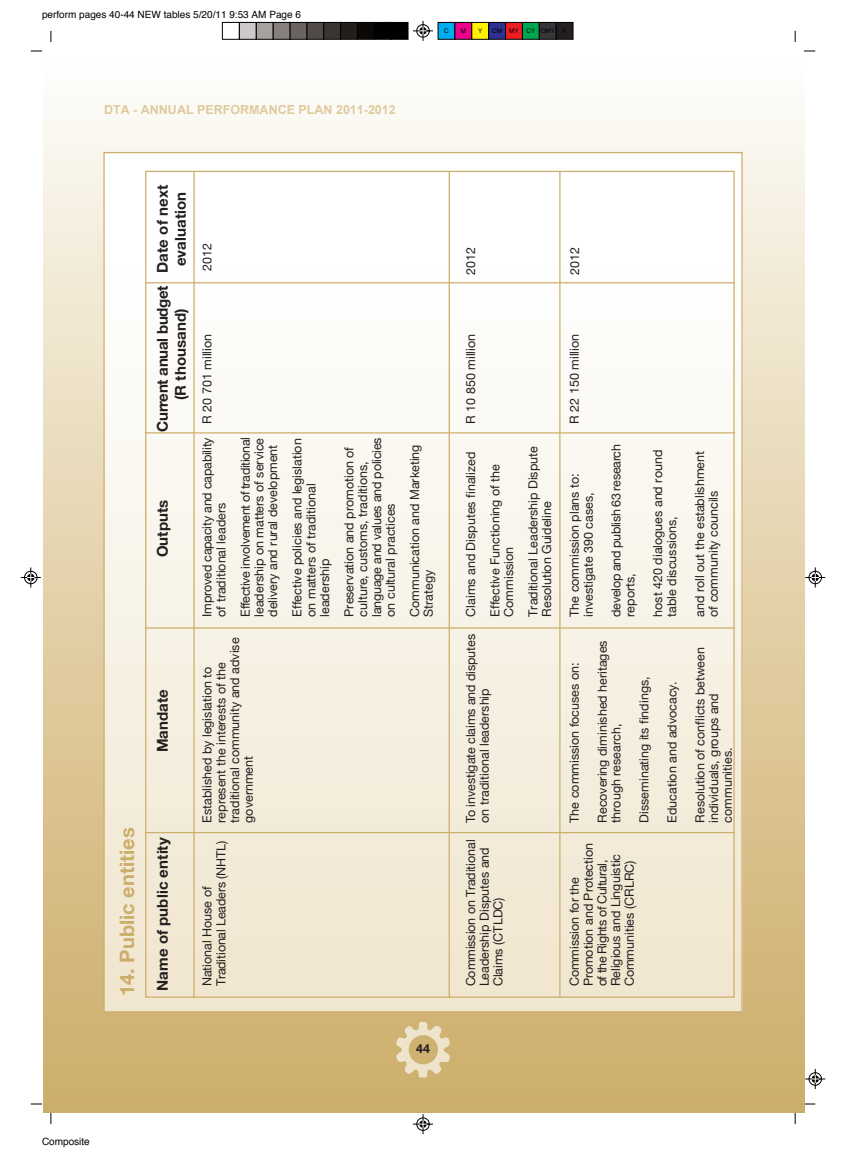
<style>
.page{position:relative;width:846px;height:1155px;background:#fff}
.page>*{position:absolute;margin:0;border:0;box-sizing:border-box;transform-origin:0 0}
.t1{font:700 20px "Helvetica Neue";color:#ccae6b}
.t2{font:700 15px "Helvetica Neue";letter-spacing:.005em;color:#231f20}
.t3{font:700 15px/18px "Helvetica Neue";letter-spacing:-.02em;color:#231f20}
.t4{font:12.5px/13.8px "Helvetica Neue";color:#231f20}
.t5{font:12.5px/13.8px "Helvetica Neue";letter-spacing:-.025em;color:#231f20}
.t6{font:700 12.5px "Arial";color:#e0ca9e}
.t7{font:700 12.5px "Helvetica Neue";color:#231f20}
.t8{font:10px "Helvetica";color:#000}
.t9{font:6.25px "Helvetica";color:#000}
</style>
<div class="page">
<svg style="left:413px;top:21px;width:20px;height:20px"></svg>
<svg style="left:413px;top:1114px;width:20px;height:19px"></svg>
<svg style="left:21px;top:567px;width:20px;height:20px"></svg>
<svg style="left:805px;top:567px;width:20px;height:20px"></svg>
<svg style="left:805px;top:1069px;width:20px;height:19px"></svg>
<div style="left:391px;top:22px;width:17px;height:17px;background:#000"></div>
<div style="left:374px;top:22px;width:17px;height:17px;background:#000"></div>
<div style="left:357px;top:22px;width:17px;height:17px;background:#0c0806"></div>
<div style="left:357px;top:22px;width:17px;height:17px;border:1px solid #000"></div>
<div style="left:340px;top:22px;width:17px;height:17px;background:#241e1b"></div>
<div style="left:340px;top:22px;width:17px;height:17px;border:1px solid #000"></div>
<div style="left:324px;top:22px;width:16px;height:17px;background:#3b3532"></div>
<div style="left:323px;top:22px;width:18px;height:17px;border:1px solid #000"></div>
<div style="left:307px;top:22px;width:17px;height:17px;background:#524a47"></div>
<div style="left:307px;top:22px;width:17px;height:17px;border:1px solid #000"></div>
<div style="left:290px;top:22px;width:17px;height:17px;background:#6b6360"></div>
<div style="left:290px;top:22px;width:17px;height:17px;border:1px solid #000"></div>
<div style="left:273px;top:22px;width:17px;height:17px;background:#867f7c"></div>
<div style="left:273px;top:22px;width:17px;height:17px;border:1px solid #000"></div>
<div style="left:256px;top:22px;width:17px;height:17px;background:#a7a2a0"></div>
<div style="left:256px;top:22px;width:17px;height:17px;border:1px solid #000"></div>
<div style="left:239px;top:22px;width:17px;height:17px;background:#cdc9c8"></div>
<div style="left:239px;top:22px;width:17px;height:17px;border:1px solid #000"></div>
<div style="left:222px;top:22px;width:17px;height:17px;border:1px solid #000"></div>
<div style="left:438px;top:22px;width:17px;height:17px;background:#00aeef"></div>
<div style="left:438px;top:22px;width:17px;height:17px;border:1px solid #000"></div>
<div style="left:455px;top:22px;width:17px;height:17px;background:#ed028c"></div>
<div style="left:455px;top:22px;width:17px;height:17px;border:1px solid #000"></div>
<div style="left:472px;top:22px;width:17px;height:17px;background:#fff101"></div>
<div style="left:472px;top:22px;width:17px;height:17px;border:1px solid #000"></div>
<div style="left:489px;top:22px;width:16px;height:17px;background:#2e3092"></div>
<div style="left:488px;top:22px;width:18px;height:17px;border:1px solid #000"></div>
<div style="left:505px;top:22px;width:17px;height:17px;background:#ee1d23"></div>
<div style="left:505px;top:22px;width:17px;height:17px;border:1px solid #000"></div>
<div style="left:522px;top:22px;width:17px;height:17px;background:#00a54f"></div>
<div style="left:522px;top:22px;width:17px;height:17px;border:1px solid #000"></div>
<div style="left:539px;top:22px;width:17px;height:17px;background:#363539"></div>
<div style="left:539px;top:22px;width:17px;height:17px;border:1px solid #000"></div>
<div style="left:556px;top:22px;width:17px;height:17px;background:#231f20"></div>
<div style="left:556px;top:22px;width:17px;height:17px;border:1px solid #000"></div>
<div style="left:43px;top:94px;width:761px;height:1018px;background:linear-gradient(to bottom,#faf7ef,#ccab66)"></div>
<svg style="left:396px;top:1021px;width:54px;height:56px;background:#dcc798"></svg>
<div style="left:104px;top:257px;width:638px;height:754px;background:linear-gradient(to bottom,#fefefd,#f0e5cd)"></div>
<div style="left:104px;top:205px;width:638px;height:53px;background:#fff"></div>
<div style="left:104px;top:153px;width:638px;height:52px;background:#fff"></div>
<hr style="left:193px;top:171px;width:2px;height:825px;background:#ccae6b">
<hr style="left:449px;top:171px;width:1px;height:825px;background:#ccae6b">
<hr style="left:559px;top:171px;width:1px;height:825px;background:#ccae6b">
<hr style="left:146px;top:831px;width:588px;height:2px;background:#ccae6b">
<hr style="left:146px;top:627px;width:588px;height:1px;background:#ccae6b">
<hr style="left:146px;top:432px;width:588px;height:1px;background:#ccae6b">
<hr style="left:146px;top:282px;width:588px;height:1px;background:#ccae6b">
<p class="t8" style="left:42px;top:6px;width:261px">perform pages 40-44 NEW tables 5/20/11 9:53 AM Page 6</p>
<p class="t9" style="left:444px;top:26px;width:6px">C</p>
<p class="t9" style="left:461px;top:26px;width:7px">M</p>
<p class="t9" style="left:478px;top:26px;width:6px">Y</p>
<p class="t9" style="left:492px;top:26px;width:28px">CM MY</p>
<p class="t9" style="left:526px;top:26px;width:30px">CY CMY</p>
<p class="t9" style="left:562px;top:26px;width:6px">K</p>
<p class="t6" style="left:104px;top:103px;width:293px">DTA - ANNUAL PERFORMANCE PLAN 2011-2012</p>
<p class="t1" style="left:114px;top:995px;width:170px;rotate:-90deg">14. Public entities</p>
<p class="t3" style="left:153px;top:400px;width:217px;text-indent:-31px;rotate:-90deg">Current anual budget Date of next (R thousand)</p>
<p class="t2" style="left:171px;top:266px;width:76px;rotate:-90deg">evaluation</p>
<p class="t2" style="left:153px;top:557px;width:59px;rotate:-90deg">Outputs</p>
<p class="t2" style="left:153px;top:752px;width:65px;rotate:-90deg">Mandate</p>
<p class="t2" style="left:153px;top:990px;width:155px;rotate:-90deg">Name of public entity</p>
<p class="t4" style="left:200px;top:271px;width:29px;rotate:-90deg">2012</p>
<p class="t4" style="left:200px;top:423px;width:91px;rotate:-90deg">R 20 701 million</p>
<p class="t4" style="left:200px;top:616px;width:181px;rotate:-90deg">Improved capacity and capability of traditional leaders</p>
<p class="t4" style="left:238px;top:616px;width:181px;text-align:justify;rotate:-90deg">Effective involvement of traditional leadership on matters of service delivery and rural development</p>
<p class="t4" style="left:290px;top:616px;width:180px;rotate:-90deg">Effective policies and legislation on matters of traditional leadership</p>
<p class="t4" style="left:342px;top:616px;width:181px;rotate:-90deg">Preservation and promotion of culture, customs, traditions, language and values and policies on cultural practices</p>
<p class="t4" style="left:408px;top:616px;width:174px;rotate:-90deg">Communication and Marketing<br>Strategy</p>
<p class="t4" style="left:200px;top:822px;width:187px;rotate:-90deg">Established by legislation to represent the interests of the traditional community and advise government</p>
<p class="t4" style="left:200px;top:986px;width:147px;rotate:-90deg">National House of<br>Traditional Leaders (NHTL)</p>
<p class="t7" style="left:416px;top:1040px;width:15px">44</p>
<p class="t4" style="left:463px;top:274px;width:29px;rotate:-90deg">2012</p>
<p class="t4" style="left:568px;top:274px;width:29px;rotate:-90deg">2012</p>
<p class="t4" style="left:463px;top:423px;width:91px;rotate:-90deg">R 10 850 million</p>
<p class="t4" style="left:458px;top:616px;width:166px;line-height:24.4px;rotate:-90deg">Claims and Disputes finalized<br>Effective Functioning of the</p>
<p class="t4" style="left:496px;top:616px;width:172px;line-height:24.4px;rotate:-90deg">Commission<br>Traditional Leadership Dispute</p>
<p class="t4" style="left:540px;top:616px;width:117px;rotate:-90deg">Resolution Guideline</p>
<p class="t4" style="left:463px;top:822px;width:190px;rotate:-90deg">To investigate claims and disputes on traditional leadership</p>
<p class="t4" style="left:463px;top:986px;width:148px;rotate:-90deg">Commission on Traditional<br>Leadership Disputes and<br>Claims (CTLDC)</p>
<p class="t4" style="left:567px;top:423px;width:91px;rotate:-90deg">R 22 150 million</p>
<p class="t4" style="left:567px;top:616px;width:145px;rotate:-90deg">The commission plans to: investigate 390 cases,</p>
<p class="t5" style="left:609px;top:616px;width:174px;rotate:-90deg">develop and publish 63 research reports,</p>
<p class="t4" style="left:651px;top:616px;width:168px;rotate:-90deg">host 420 dialogues and round table discussions,</p>
<p class="t4" style="left:692px;top:616px;width:167px;rotate:-90deg">and roll out the establishment of community councils</p>
<p class="t4" style="left:567px;top:822px;width:161px;rotate:-90deg">The commission focuses on:</p>
<p class="t4" style="left:595px;top:822px;width:184px;rotate:-90deg">Recovering diminished heritages through research,</p>
<p class="t4" style="left:637px;top:822px;width:148px;rotate:-90deg">Disseminating its findings,</p>
<p class="t4" style="left:665px;top:822px;width:142px;rotate:-90deg">Education and advocacy.</p>
<p class="t4" style="left:567px;top:986px;width:145px;rotate:-90deg">Commission for the<br>Promotion and Protection of the Rights of Cultural,</p>
<p class="t4" style="left:609px;top:986px;width:134px;rotate:-90deg">Religious and Linguistic<br>Com unities (CRLRC)</p>
<p class="t4" style="left:622px;top:959px;width:12px;rotate:-90deg">m</p>
<p class="t4" style="left:693px;top:822px;width:177px;rotate:-90deg">Resolution of conflicts between individuals, groups and communities.</p>
<p class="t8" style="left:42px;top:1133px;width:49px">Composite</p>
</div>
